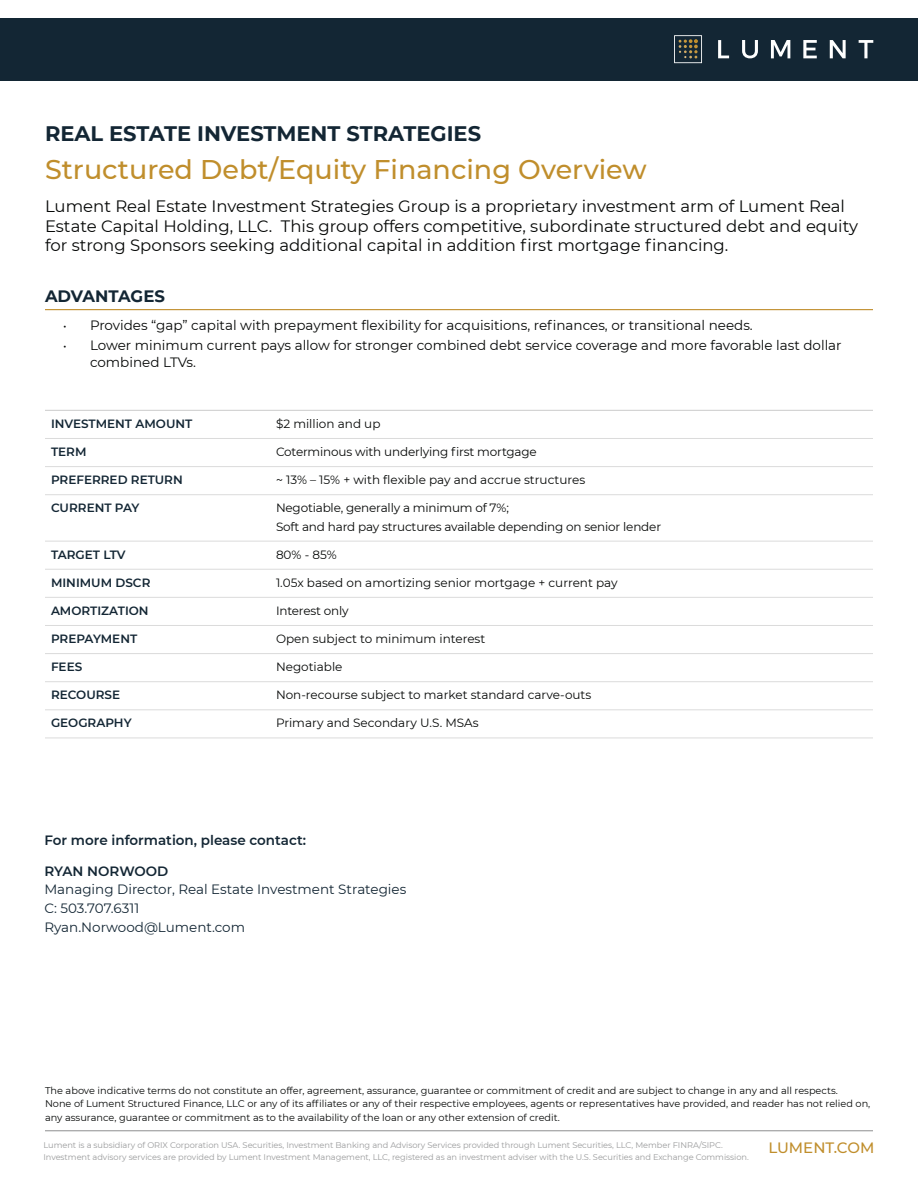
<style>
.page{position:relative;width:918px;height:1188px;background:#fff}
.page>*{position:absolute;margin:0;border:0;box-sizing:border-box;transform-origin:0 0}
.t1{font:500 27px "Montserrat";color:#c08e2c}
.t2{font:700 21px "Montserrat";color:#132634}
.t3{font:16.5px/19.8px "Montserrat";color:#060807}
.Subheads{font:700 16.5px "Montserrat";color:#132634}
.t4{font:500 15px "Montserrat";color:#c08e2c}
.t5{font:13.5px/16.2px "Montserrat";color:#060807}
.content{font:13.5px "Montserrat";color:#132634}
.content-2{font:600 13.5px "Montserrat";color:#132634}
.content-3{font:12px "Montserrat";letter-spacing:-.005em;color:#060807}
.t6{font:600 12px "Montserrat";color:#132634}
.t7{font:9.75px/13.5px "Montserrat";color:#060807}
.t8{font:8.25px "Montserrat";letter-spacing:-.005em;color:#9a9b9c}
.s1{font-size:12px}
</style>
<div class="page">
<div style="left:0;top:18px;width:918px;height:63px;background:#132634"></div>
<svg style="left:674px;top:35px;width:28px;height:28px"></svg>
<svg style="left:718px;top:40px;width:11px;height:18px"></svg>
<svg style="left:742px;top:40px;width:16px;height:18px"></svg>
<svg style="left:771px;top:40px;width:19px;height:18px"></svg>
<svg style="left:830px;top:40px;width:16px;height:18px"></svg>
<svg style="left:859px;top:40px;width:14px;height:18px"></svg>
<svg style="left:803px;top:40px;width:14px;height:18px"></svg>
<hr style="left:45px;top:1130px;width:828px;height:1px;background:#9a9b9c">
<hr style="left:45px;top:309px;width:828px;height:1px;background:#c08e2c">
<hr style="left:45px;top:494px;width:225px;height:1px;background:#dbdbdb">
<hr style="left:270px;top:494px;width:603px;height:1px;background:#dbdbdb">
<hr style="left:45px;top:541px;width:225px;height:1px;background:#dbdbdb">
<hr style="left:270px;top:541px;width:603px;height:1px;background:#dbdbdb">
<hr style="left:45px;top:569px;width:225px;height:1px;background:#dbdbdb">
<hr style="left:270px;top:569px;width:603px;height:1px;background:#dbdbdb">
<hr style="left:45px;top:597px;width:225px;height:1px;background:#dbdbdb">
<hr style="left:270px;top:597px;width:603px;height:1px;background:#dbdbdb">
<hr style="left:45px;top:625px;width:225px;height:1px;background:#dbdbdb">
<hr style="left:270px;top:625px;width:603px;height:1px;background:#dbdbdb">
<hr style="left:45px;top:653px;width:225px;height:1px;background:#dbdbdb">
<hr style="left:270px;top:653px;width:603px;height:1px;background:#dbdbdb">
<hr style="left:45px;top:681px;width:225px;height:1px;background:#dbdbdb">
<hr style="left:270px;top:681px;width:603px;height:1px;background:#dbdbdb">
<hr style="left:45px;top:709px;width:225px;height:1px;background:#dbdbdb">
<hr style="left:270px;top:709px;width:603px;height:1px;background:#dbdbdb">
<hr style="left:45px;top:738px;width:225px;height:1px;background:#dbdbdb">
<hr style="left:270px;top:738px;width:603px;height:1px;background:#dbdbdb">
<hr style="left:45px;top:438px;width:225px;height:1px;background:#dbdbdb">
<hr style="left:270px;top:438px;width:603px;height:1px;background:#dbdbdb">
<hr style="left:45px;top:466px;width:225px;height:1px;background:#dbdbdb">
<hr style="left:270px;top:466px;width:603px;height:1px;background:#dbdbdb">
<hr style="left:45px;top:410px;width:225px;height:1px;background:#d1d1d1">
<hr style="left:270px;top:410px;width:603px;height:1px;background:#d1d1d1">
<p class="t2" style="left:45px;top:118px;width:438px">REAL ESTATE INVESTMENT STRATEGIES</p>
<p class="t1" style="left:45px;top:150px;width:603px">Structured Debt/Equity Financing Overview</p>
<p class="t3" style="left:45px;top:196px;width:815px">Lument Real Estate Investment Strategies Group is a proprietary investment arm of Lument Real<br>Estate Capital Holding, LLC. This group offers competitive, subordinate structured debt and equity for strong Sponsors seeking additional capital in addition first mortgage financing.</p>
<p class="Subheads" style="left:45px;top:285px;width:121px">ADVANTAGES</p>
<p class="t5" style="left:63px;top:316px;width:691px"><span class="s1">•</span> Provides “gap” capital with prepayment flexibility for acquisitions, refinances, or transitional needs.</p>
<p class="t5" style="left:90px;top:337px;width:753px;text-indent:-27px"><span class="s1">•</span> Lower minimum current pays allow for stronger combined debt service coverage and more favorable last dollar combined LTVs.</p>
<p class="t6" style="left:51px;top:415px;width:143px">INVESTMENT AMOUNT</p>
<p class="content-3" style="left:276px;top:415px;width:106px">$2 million and up</p>
<p class="t6" style="left:51px;top:443px;width:37px">TERM</p>
<p class="content-3" style="left:276px;top:444px;width:262px">Coterminous with underlying first mortgage</p>
<p class="t6" style="left:51px;top:471px;width:133px">PREFERRED RETURN</p>
<p class="content-3" style="left:276px;top:472px;width:311px">~ 13% – 15% + with flexible pay and accrue structures</p>
<p class="t6" style="left:51px;top:500px;width:90px">CURRENT PAY</p>
<p class="content-3" style="left:276px;top:500px;width:234px">Negotiable, generally a minimum of 7%;</p>
<p class="content-3" style="left:276px;top:518px;width:387px">Soft and hard pay structures available depending on senior lender</p>
<p class="t6" style="left:51px;top:546px;width:76px">TARGET LTV</p>
<p class="content-3" style="left:276px;top:546px;width:62px">80% - 85%</p>
<p class="t6" style="left:51px;top:574px;width:101px">MINIMUM DSCR</p>
<p class="content-3" style="left:276px;top:574px;width:343px">1.05x based on amortizing senior mortgage + current pay</p>
<p class="t6" style="left:51px;top:602px;width:99px">AMORTIZATION</p>
<p class="content-3" style="left:276px;top:602px;width:74px">Interest only</p>
<p class="t6" style="left:51px;top:630px;width:88px">PREPAYMENT</p>
<p class="content-3" style="left:276px;top:631px;width:211px">Open subject to minimum interest</p>
<p class="t6" style="left:51px;top:658px;width:33px">FEES</p>
<p class="content-3" style="left:276px;top:659px;width:68px">Negotiable</p>
<p class="t6" style="left:51px;top:687px;width:71px">RECOURSE</p>
<p class="content-3" style="left:276px;top:687px;width:317px">Non-recourse subject to market standard carve-outs</p>
<p class="t6" style="left:51px;top:715px;width:82px">GEOGRAPHY</p>
<p class="content-3" style="left:276px;top:715px;width:204px">Primary and Secondary U.S. MSAs</p>
<p class="content-2" style="left:44px;top:830px;width:263px">For more information, please contact:</p>
<p class="content-2" style="left:44px;top:861px;width:126px">RYAN NORWOOD</p>
<p class="content" style="left:44px;top:880px;width:363px">Managing Director, Real Estate Investment Strategies</p>
<p class="content" style="left:44px;top:899px;width:96px">C: 503.707.6311</p>
<p class="content" style="left:44px;top:918px;width:202px">Ryan.Norwood@Lument.com</p>
<p class="t7" style="left:45px;top:1083px;width:827px">The above indicative terms do not constitute an offer, agreement, assurance, guarantee or commitment of credit and are subject to change in any and all respects.<br>None of Lument Structured Finance, LLC or any of its affiliates or any of their respective employees, agents or representatives have provided, and reader has not relied on, any assurance, guarantee or commitment as to the availability of the loan or any other extension of credit.</p>
<p class="t8" style="left:44px;top:1140px;width:681px">Lument is a subsidiary of ORIX Corporation USA. Securities, Investment Banking and Advisory Services provided through Lument Securities, LLC, Member FINRA/SIPC.</p>
<h3 class="t4" style="left:768px;top:1137px;width:108px">LUMENT.COM</h3>
<p class="t8" style="left:44px;top:1152px;width:707px">Investment advisory services are provided by Lument Investment Management, LLC, registered as an investment adviser with the U.S. Securities and Exchange Commission.</p>
</div>
